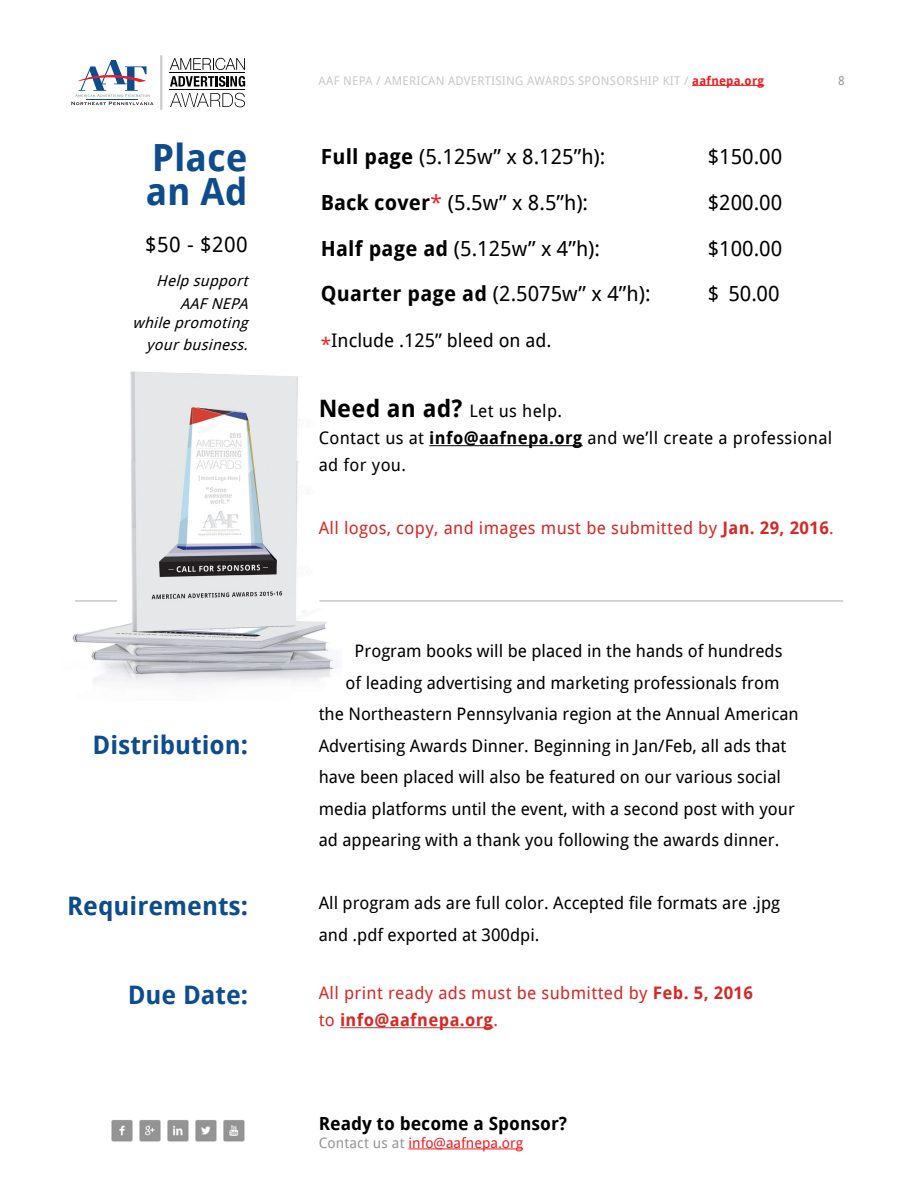
<style>
.page{position:relative;width:918px;height:1188px;background:#fff}
.page>*{position:absolute;margin:0;border:0;box-sizing:border-box;transform-origin:0 0}
.t1{font:700 37.5px/34.5px "Droid Sans";color:#0f4c8c}
.t2{font:700 25.5px "Droid Sans";color:#0f4c8c}
.t3{font:21px "Droid Sans";color:#000}
.t4{font:20.85px "Droid Sans";color:#000}
.t5{font:18.75px "Droid Sans";color:#000}
.t6{font:700 18.15px "Droid Sans";color:#000}
.t7{font:17.25px/31.5px "Droid Sans";color:#000}
.t8{font:17.25px/27px "Droid Sans";letter-spacing:.02em;color:#d42a27}
.t9{font:17.25px/27px "Droid Sans";letter-spacing:.02em;color:#000}
.t10{font:italic 15px/22.5px "Droid Sans";color:#000;text-align:right}
.t11{font:14.25px "Droid Sans";color:#ed1d24}
.t12{font:12px "Droid Sans";letter-spacing:.02em;color:#c7c8ca}
.t13{font:12px "Droid Sans";color:#939598}
.s1{font-weight:700;color:#ed1d24}
.s2{font-weight:700}
.s3{color:#ed1d24}
.s4{font-weight:700;font-size:24px}
.s5{color:#939598}
</style>
<div class="page">
<hr style="left:692px;top:85px;width:72px;height:1px;background:#ed1d24">
<svg style="left:170px;top:58px;width:75px;height:12px"></svg>
<svg style="left:170px;top:76px;width:75px;height:11px"></svg>
<svg style="left:170px;top:93px;width:75px;height:14px"></svg>
<hr style="left:169px;top:73px;width:76px;height:1px;background:#000">
<hr style="left:169px;top:89px;width:76px;height:1px;background:#000">
<svg style="left:71px;top:60px;width:83px;height:45px"></svg>
<hr style="left:160px;top:56px;width:2px;height:53px;background:#c7c8ca">
<hr style="left:409px;top:1149px;width:114px;height:1px;background:#ed1d24">
<img style="left:111px;top:1120px;width:134px;height:22px">
<img style="left:72px;top:371px;width:265px;height:314px">
<hr style="left:429px;top:445px;width:154px;height:1px;background:#000">
<hr style="left:340px;top:1027px;width:153px;height:1px;background:#d42a27">
<hr style="left:75px;top:600px;width:42px;height:2px;background:#c7c8ca">
<hr style="left:320px;top:600px;width:523px;height:2px;background:#c7c8ca">
<h1 class="t1" style="left:146px;top:140px;width:103px">Place an Ad</h1>
<p class="t3" style="left:145px;top:233px;width:104px">$50 - $200</p>
<p class="t10" style="left:156px;top:270px;width:98px">Help support<br>AAFNEPA</p>
<p class="t10" style="left:133px;top:312px;width:121px;line-height:21.6px">while promoting yourbusiness.</p>
<h2 class="t2" style="left:92px;top:730px;width:157px">Distribution:</h2>
<h2 class="t2" style="left:67px;top:892px;width:182px">Requirements:</h2>
<h2 class="t2" style="left:128px;top:980px;width:122px">Due Date:</h2>
<p class="t12" style="left:319px;top:73px;width:447px">AAF NEPA / AMERICAN ADVERTISING AWARDS SPONSORSHIP KIT / <span class="s1">aafnepa.org</span></p>
<p class="t13" style="left:838px;top:73px;width:8px">8</p>
<p class="t4" style="left:321px;top:145px;width:286px"><span class="s2">Full page</span> (5.125w” x 8.125”h):</p>
<p class="t4" style="left:708px;top:145px;width:76px">$150.00</p>
<p class="t4" style="left:321px;top:191px;width:269px"><span class="s2">Back cover</span><span class="s3">*</span> (5.5w” x 8.5”h):</p>
<p class="t4" style="left:708px;top:191px;width:76px">$200.00</p>
<p class="t4" style="left:321px;top:236px;width:281px"><span class="s2">Half page ad</span> (5.125w” x 4”h):</p>
<p class="t4" style="left:708px;top:236px;width:76px">$100.00</p>
<p class="t4" style="left:321px;top:282px;width:331px"><span class="s2">Quarter page ad</span> (2.5075w” x 4”h):</p>
<p class="t4" style="left:708px;top:282px;width:73px">$ 50.00</p>
<p class="t5" style="left:321px;top:329px;width:232px"><span class="s3">*</span>Include .125” bleed on ad.</p>
<p class="t9" style="left:319px;top:398px;width:515px"><span class="s4">Need an ad?</span> Let us help.<br>Contact us at <span class="s2">info@aafnepa.org</span> and we’ll create a professional ad for you.</p>
<p class="t8" style="left:319px;top:515px;width:517px">All logos, copy, and images must be submitted by <span class="s2">Jan. 29, 2016</span>.</p>
<p class="t7" style="left:355px;top:636px;width:429px">Program books will be placed in the hands of hundreds</p>
<p class="t7" style="left:346px;top:667px;width:435px">of leading advertising and marketing professionals from</p>
<p class="t7" style="left:319px;top:699px;width:482px">the Northeastern Pennsylvania region at the Annual American</p>
<p class="t7" style="left:319px;top:730px;width:469px">Advertising Awards Dinner. Beginning in Jan/Feb, all ads that</p>
<p class="t7" style="left:319px;top:762px;width:464px">have been placed will also be featured on our various social</p>
<p class="t7" style="left:319px;top:793px;width:478px">media platforms until the event, with a second post with your</p>
<p class="t7" style="left:319px;top:825px;width:462px">ad appearing with a thank you following the awards dinner.</p>
<p class="t7" style="left:319px;top:888px;width:463px">All program ads are full color. Accepted file formats are .jpg and .pdf exported at 300dpi.</p>
<p class="t8" style="left:319px;top:980px;width:436px">All print ready ads must be submitted by <span class="s2">Feb. 5, 2016 </span>to <span class="s2">info@aafnepa.org</span>.</p>
<p class="t6" style="left:319px;top:1113px;width:250px">Ready to become a Sponsor?</p>
<p class="t11" style="left:319px;top:1135px;width:206px"><span class="s5">Contact us at</span> info@aafnepa.org</p>
</div>
